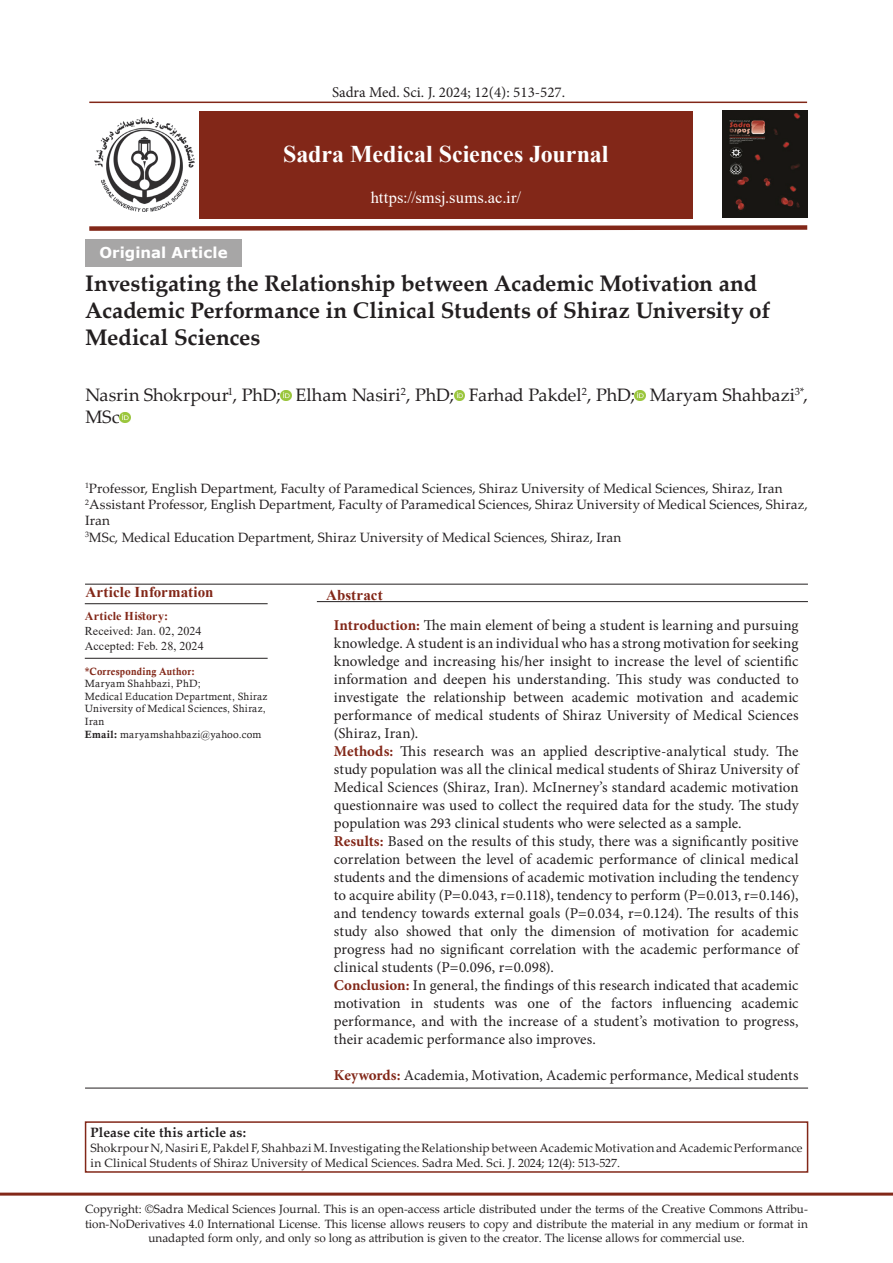
<style>
.page{position:relative;width:893px;height:1263px;background:#fff}
.page>*{position:absolute;margin:0;border:0;box-sizing:border-box;transform-origin:0 0}
.t1{font:700 24px "Times New Roman";letter-spacing:-.005em;color:#fff}
.t2{font:700 22.5px/27px "Palatino Linotype";letter-spacing:-.005em;color:#231f20}
.t3{font:18px "Palatino Linotype";letter-spacing:-.005em;color:#231f20}
.t4{font:16.5px "Times New Roman";letter-spacing:.01em;color:#fff}
.t5{font:15px/18px "Minion Pro";color:#231f20;text-align:right}
.t6{font:700 15px "Times New Roman";letter-spacing:.005em;color:#822718}
.t7{font:700 15px "Verdana";letter-spacing:.005em;color:#fff}
.t8{font:700 15px "Minion Pro";letter-spacing:.005em;color:#822718}
.t9{font:13.5px/16.2px "Palatino Linotype";letter-spacing:.01em;color:#231f20}
.t10{font:700 13.5px "Palatino Linotype";letter-spacing:.02em;color:#231f20}
.t11{font:12px/15px "Palatino Linotype";color:#231f20}
.t12{font:12px/15px "Times New Roman";letter-spacing:.01em;color:#231f20}
.t13{font:700 12px "Times New Roman";letter-spacing:.025em;color:#822718}
.t14{font:10.5px/12.6px "Calisto";letter-spacing:.025em;color:#231f20}
.t15{font:10.5px "Calis MT Bol";letter-spacing:.02em;color:#822718;scale:.93 1}
.t16{font:10.5px "Palatino Linotype";color:#231f20}
.t17{font:7.8px "Palatino Linotype";color:#231f20}
.s1{font-size:18px}
.s2{font-family:"Calis MT Bol"}
.s3{font-weight:700;color:#822718}
</style>
<div class="page">
<hr style="left:0;top:1192px;width:893px;height:3px;background:#822718">
<svg style="left:281px;top:391px;width:10px;height:10px"></svg>
<svg style="left:454px;top:391px;width:10px;height:10px"></svg>
<svg style="left:635px;top:391px;width:10px;height:10px"></svg>
<svg style="left:120px;top:412px;width:10px;height:10px"></svg>
<hr style="left:85px;top:584px;width:723px;height:1px;background:#231f20">
<hr style="left:85px;top:603px;width:183px;height:1px;background:#231f20">
<div style="left:85px;top:239px;width:157px;height:28px;background:#a7a6a6"></div>
<hr style="left:85px;top:658px;width:183px;height:1px;background:#231f20">
<hr style="left:317px;top:601px;width:491px;height:1px;background:#231f20">
<hr style="left:85px;top:1088px;width:723px;height:1px;background:#231f20">
<div style="left:199px;top:112px;width:494px;height:107px;background:#822718"></div>
<svg style="left:89px;top:225px;width:719px;height:6px;background:#a15c51"></svg>
<hr style="left:89px;top:102px;width:718px;height:1px;background:#822718">
<img style="left:95px;top:117px;width:99px;height:94px">
<img style="left:723px;top:110px;width:84px;height:108px">
<div style="left:85px;top:1121px;width:723px;height:52px;border:2px solid #822718"></div>
<p class="t5" style="left:332px;top:83px;width:235px">Sadra Med. Sci .J. 2024; 12 : (4) 513-527.</p>
<p class="t7" style="left:99px;top:242px;width:130px">Original Article</p>
<h1 class="t1" style="left:283px;top:136px;width:327px">Sadra Medical Sciences Journal</h1>
<p class="t4" style="left:371px;top:186px;width:152px">https://smsj.sums.ac i r. /</p>
<h2 class="t2" style="left:85px;top:269px;width:687px">Investigating the Relationship between Academic Motivation and<br>Academic Performance in Clinical Students of Shiraz University of<br>Medical Sciences</h2>
<p class="t3" style="left:469px;top:382px;width:168px">Farhad Pakdel , PhD;</p>
<p class="t16" style="left:795px;top:384px;width:14px"><span class="s1">,</span>*3</p>
<p class="t16" style="left:228px;top:384px;width:7px">1</p>
<p class="t3" style="left:85px;top:382px;width:197px">Nasrin Shokrpour , PhD;</p>
<p class="t16" style="left:401px;top:384px;width:7px">2</p>
<p class="t3" style="left:296px;top:382px;width:160px">Elham Nasiri , PhD;</p>
<p class="t16" style="left:582px;top:384px;width:7px">2</p>
<p class="t3" style="left:650px;top:382px;width:147px">Maryam Shahbazi</p>
<p class="t3" style="left:85px;top:404px;width:36px">MSc</p>
<p class="t17" style="left:85px;top:480px;width:5px">1</p>
<p class="t9" style="left:89px;top:480px;width:695px">Professor, English Department, Faculty of Paramedical Sciences, Shiraz University of Medical Sciences, Shiraz, Iran</p>
<p class="t17" style="left:85px;top:496px;width:5px">2</p>
<p class="t9" style="left:85px;top:496px;width:724px;text-indent:4px">Assistant Professor, English Department, Faculty of Paramedical Sciences, Shiraz University of Medical Sciences, Shiraz,<br>Iran</p>
<p class="t17" style="left:85px;top:529px;width:5px">3</p>
<p class="t9" style="left:89px;top:528px;width:534px">MSc, Medical Education Department, Shiraz University of Medical Sciences, Shiraz, Iran</p>
<p class="t6" style="left:85px;top:581px;width:130px">Article Information</p>
<p class="t13" style="left:85px;top:607px;width:85px">Article History:</p>
<p class="t12" style="left:85px;top:623px;width:120px">Received: Jan. 02, 2024<br>Accepted: Feb. 28, 2024</p>
<p class="t15" style="left:85px;top:665px;width:120px">*Corresponding Author:</p>
<p class="t14" style="left:85px;top:677px;width:184px">Maryam Shahbazi, PhD;<br>Medical Education Department, Shiraz<br>University of Medical Sciences, Shiraz,<br>Iran<br><span class="s2">Email:</span> maryamshahbazi@yahoo.com</p>
<p class="t6" style="left:326px;top:584px;width:58px">Abstract</p>
<p class="t5" style="left:334px;top:616px;width:466px"><span class="s3">Introduction:</span> The main element of being a student is learning and pursuing knowledge A. student is an individual who has a strong motivation for seeking knowledge and increasing his/her insight to increase the level of scientific information and deepen his understanding. This study was conducted to academic</p>
<p class="t5" style="left:406px;top:688px;width:21px">the</p>
<p class="t5" style="left:433px;top:688px;width:74px">relationship</p>
<p class="t5" style="left:514px;top:688px;width:52px">between</p>
<p class="t5" style="left:572px;top:688px;width:58px">academic</p>
<p class="t5" style="left:711px;top:688px;width:25px">and</p>
<p class="t5" style="left:334px;top:688px;width:66px">investigate</p>
<p class="t5" style="left:334px;top:706px;width:466px">performance of medical students of Shiraz University of Medical Sciences</p>
<p class="t5" style="left:334px;top:724px;width:86px">(Shiraz, Iran .(</p>
<p class="t5" style="left:776px;top:742px;width:24px">The</p>
<p class="t5" style="left:636px;top:688px;width:68px">motivation</p>
<p class="t5" style="left:400px;top:742px;width:28px">This</p>
<p class="t5" style="left:433px;top:742px;width:52px">research</p>
<p class="t5" style="left:543px;top:742px;width:46px">applied</p>
<p class="t5" style="left:595px;top:742px;width:133px">descriptive-analytical</p>
<p class="t5" style="left:733px;top:742px;width:37px">study.</p>
<p class="t8" style="left:334px;top:740px;width:61px">Methods:</p>
<p class="t5" style="left:334px;top:760px;width:466px">study population was all the clinical medical students of Shiraz University of</p>
<p class="t5" style="left:334px;top:778px;width:466px">Medical Sciences (Shiraz, Iran .) McInerney s’ standard academic motivation</p>
<p class="t5" style="left:334px;top:796px;width:466px">questionnaire was used to collect the required data for the study. The study</p>
<p class="t5" style="left:334px;top:814px;width:409px">population was 293 clinical students who were selected as a sample.</p>
<p class="t5" style="left:334px;top:832px;width:466px"><span class="s3">Results:</span> Based on the results of this study, there was a significantly positive</p>
<p class="t5" style="left:334px;top:850px;width:466px">correlation between the level of academic performance of clinical medical</p>
<p class="t5" style="left:334px;top:868px;width:466px">students and the dimensions of academic motivation including the tendency</p>
<p class="t5" style="left:334px;top:886px;width:466px">to acquire ability =P( 0.043, =r 0.118 ,) tendency to perform =P( 0.013, =r 0.146 ,(</p>
<p class="t5" style="left:334px;top:904px;width:466px">and tendency towards external goals ( =P 0.034, =r 0.124 .) The results of this</p>
<p class="t5" style="left:742px;top:922px;width:58px">academic</p>
<p class="t5" style="left:521px;top:742px;width:17px">an</p>
<p class="t5" style="left:491px;top:742px;width:24px">was</p>
<p class="t5" style="left:334px;top:922px;width:35px">study</p>
<p class="t5" style="left:334px;top:940px;width:466px">progress had no significant correlation with the academic performance of</p>
<p class="t5" style="left:334px;top:958px;width:222px">clinical students =P( 0.096, =r 0.098 .(</p>
<p class="t5" style="left:334px;top:976px;width:466px"><span class="s3">Conclusion</span> In<span class="s3">:</span> general, the findings of this research indicated that academic</p>
<p class="t5" style="left:742px;top:994px;width:58px">academic</p>
<p class="t5" style="left:374px;top:922px;width:26px">also</p>
<p class="t5" style="left:406px;top:922px;width:47px">showed</p>
<p class="t5" style="left:459px;top:922px;width:26px">that</p>
<p class="t5" style="left:490px;top:922px;width:28px">only</p>
<p class="t5" style="left:524px;top:922px;width:21px">the</p>
<p class="t5" style="left:551px;top:922px;width:66px">dimension</p>
<p class="t5" style="left:623px;top:922px;width:13px">of</p>
<p class="t5" style="left:717px;top:922px;width:19px">for</p>
<p class="t5" style="left:642px;top:922px;width:68px">motivation</p>
<p class="t5" style="left:433px;top:994px;width:52px">students</p>
<p class="t5" style="left:560px;top:994px;width:13px">of</p>
<p class="t5" style="left:582px;top:994px;width:21px">the</p>
<p class="t5" style="left:611px;top:994px;width:43px">factors</p>
<p class="t5" style="left:662px;top:994px;width:71px">influencing</p>
<p class="t5" style="left:334px;top:994px;width:466px;text-align:left">motivation<br>performance, and with the increase of a student s’ motivation to progress, their academic performance also improves.</p>
<p class="t5" style="left:334px;top:1066px;width:466px"><span class="s3">Keywords:</span> Academia, Motivation, Academic performance, Medical students</p>
<p class="t5" style="left:411px;top:994px;width:14px">in</p>
<p class="t5" style="left:527px;top:994px;width:24px">one</p>
<p class="t5" style="left:495px;top:994px;width:24px">was</p>
<p class="t10" style="left:91px;top:1123px;width:157px">Please cite this article as:</p>
<p class="t11" style="left:91px;top:1140px;width:713px">ShokrpourN,NasiriE,Pakdel ,F ShahbaziM.InvestigatingtheRelationshipbetweenAcademicMotivationandAcademicPerformance in Clinical Students of Shiraz University of Medical Sciences. Sadra Med. Sci .J. 2024; 12 : (4) 513-527.</p>
<p class="t11" style="left:85px;top:1201px;width:724px">Copyright ©: Sadra Medical Sciences Journal. This is an open-access article distributed under the terms of the Creative Commons Attribu-</p>
<p class="t11" style="left:148px;top:1230px;width:598px">unadapted form only, and only so long as attribution is given to the creator. The license allows for commercial use.</p>
<p class="t11" style="left:85px;top:1216px;width:724px">tion-NoDerivatives 4.0 International License. This license allows reusers to copy and distribute the material in any medium or format in</p>
</div>
